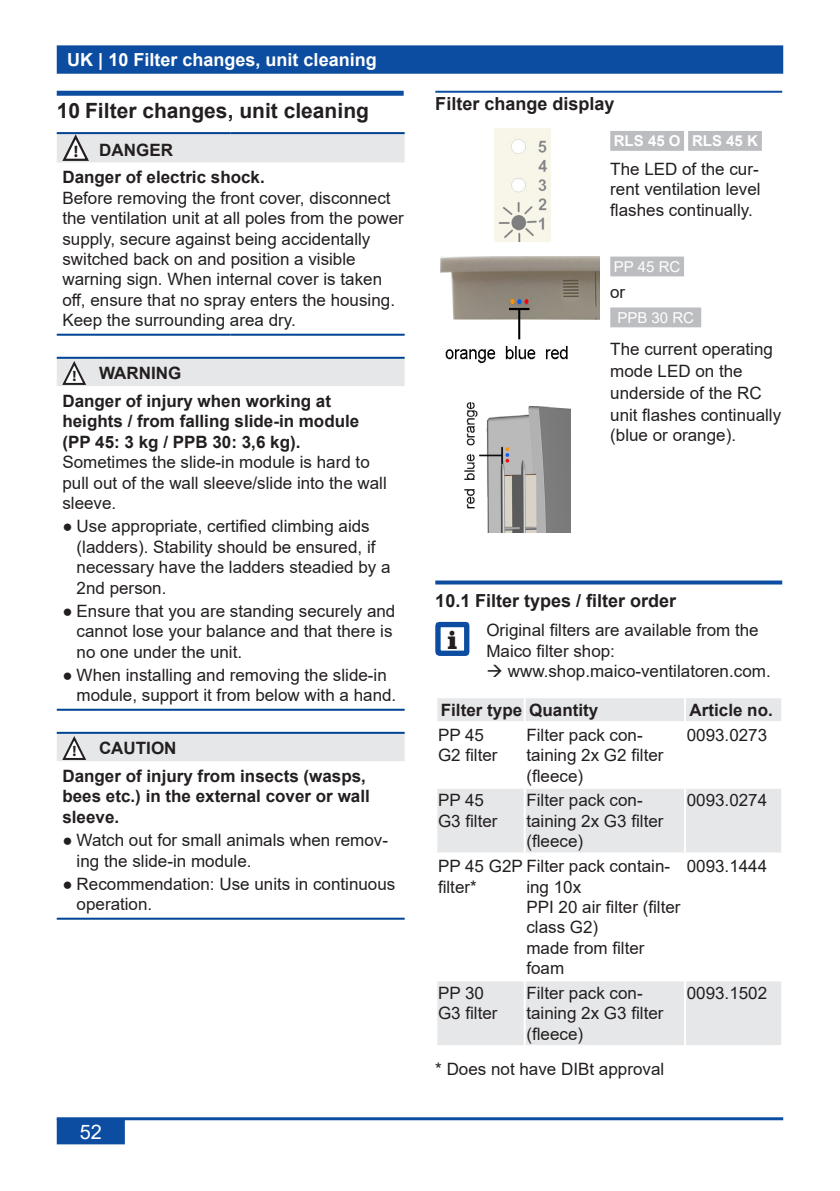
<style>
.page{position:relative;width:840px;height:1191px;background:#fff}
.page>*{position:absolute;margin:0;border:0;box-sizing:border-box;transform-origin:0 0}
.t1{font:900 26.6px "Clarendon BT";color:#231f20}
.Überschrift_01{font:700 21px "Arial";color:#231f20}
.t2{font:20px "Arial";color:#fff}
.t3{font:700 18px "Arial";color:#fff}
.Überschrift_02{font:700 18px "Arial";color:#231f20}
.Überschrift_03{font:700 18px "Arial";color:#231f20}
.Grundtext{font:17px/20.4px "Arial";color:#231f20}
.Grundtext-2{font:700 17px/20.4px "Arial";color:#231f20}
.Tabelleninhalt{font:700 17px "Arial";color:#231f20}
.Signalwort{font:700 17px "Arial";color:#231f20}
.t4{font:700 16.6px "Myriad Pro";color:#231f20}
.t5{font:15px "Arial";color:#fff}
.t6{font:700 15px "Arial";color:#fff}
.t7{font:700 15px "Myriad Pro";color:#231f20}
.s1{font-weight:700}
.s2{font-weight:400}
</style>
<div class="page">
<div style="left:58px;top:1119px;width:66px;height:24px;background:#0d4da1"></div>
<div style="left:57px;top:1118px;width:68px;height:26px;border:2px solid #0d4da1"></div>
<hr style="left:57px;top:1117px;width:725px;height:3px;background:#0d4da1">
<div style="left:58px;top:46px;width:723px;height:27px;background:#0d4da1"></div>
<div style="left:57px;top:45px;width:725px;height:29px;border:2px solid #0d4da1"></div>
<div style="left:57px;top:91px;width:346px;height:5px;background:#0d4da1"></div>
<hr style="left:57px;top:132px;width:173px;height:2px;background:#004393">
<hr style="left:230px;top:132px;width:174px;height:2px;background:#004393">
<hr style="left:57px;top:334px;width:173px;height:2px;background:#004393">
<hr style="left:230px;top:334px;width:174px;height:2px;background:#004393">
<svg style="left:57px;top:133px;width:347px;height:29px;background:#dadde2"></svg>
<hr style="left:57px;top:357px;width:42px;height:2px;background:#004393">
<hr style="left:99px;top:357px;width:305px;height:2px;background:#004393">
<hr style="left:57px;top:708px;width:42px;height:2px;background:#004393">
<hr style="left:99px;top:708px;width:305px;height:2px;background:#004393">
<div style="left:57px;top:358px;width:347px;height:28px;background:#e6e7e9"></div>
<hr style="left:57px;top:732px;width:42px;height:2px;background:#004393">
<hr style="left:99px;top:732px;width:305px;height:2px;background:#004393">
<hr style="left:57px;top:917px;width:42px;height:2px;background:#004393">
<hr style="left:99px;top:917px;width:305px;height:2px;background:#004393">
<div style="left:57px;top:733px;width:347px;height:28px;background:#e6e7e9"></div>
<hr style="left:435px;top:91px;width:346px;height:2px;background:#0d4da1">
<svg style="left:435px;top:580px;width:346px;height:4px"></svg>
<img style="left:494px;top:129px;width:56px;height:113px">
<div style="left:611px;top:132px;width:71px;height:18px;background:#bcbdc0"></div>
<div style="left:610px;top:131px;width:73px;height:20px;border:2px solid #bcbdc0"></div>
<div style="left:688px;top:132px;width:72px;height:18px;background:#bcbdc0"></div>
<div style="left:687px;top:131px;width:74px;height:20px;border:2px solid #bcbdc0"></div>
<img style="left:440px;top:256px;width:159px;height:108px">
<div style="left:611px;top:257px;width:71px;height:18px;background:#bcbdc0"></div>
<div style="left:610px;top:256px;width:73px;height:20px;border:2px solid #bcbdc0"></div>
<div style="left:611px;top:308px;width:88px;height:18px;background:#bcbdc0"></div>
<div style="left:610px;top:307px;width:90px;height:20px;border:2px solid #bcbdc0"></div>
<img style="left:464px;top:401px;width:106px;height:131px">
<svg style="left:435px;top:622px;width:34px;height:34px"></svg>
<svg style="left:437px;top:698px;width:343px;height:347px"></svg>
<hr style="left:523px;top:698px;width:2px;height:23px;background:#fff">
<hr style="left:683px;top:698px;width:2px;height:23px;background:#fff">
<hr style="left:435px;top:721px;width:89px;height:2px;background:#fff">
<hr style="left:524px;top:721px;width:160px;height:2px;background:#fff">
<hr style="left:523px;top:723px;width:2px;height:64px;background:#fff">
<hr style="left:684px;top:721px;width:98px;height:2px;background:#fff">
<hr style="left:683px;top:723px;width:2px;height:64px;background:#fff">
<hr style="left:435px;top:787px;width:89px;height:2px;background:#fff">
<hr style="left:524px;top:787px;width:160px;height:2px;background:#fff">
<hr style="left:523px;top:789px;width:2px;height:63px;background:#fff">
<hr style="left:684px;top:787px;width:98px;height:2px;background:#fff">
<hr style="left:683px;top:789px;width:2px;height:63px;background:#fff">
<hr style="left:435px;top:852px;width:89px;height:2px;background:#fff">
<hr style="left:524px;top:852px;width:160px;height:2px;background:#fff">
<hr style="left:523px;top:854px;width:2px;height:125px;background:#fff">
<hr style="left:684px;top:852px;width:98px;height:2px;background:#fff">
<hr style="left:683px;top:854px;width:2px;height:125px;background:#fff">
<hr style="left:435px;top:979px;width:89px;height:2px;background:#fff">
<hr style="left:524px;top:979px;width:160px;height:2px;background:#fff">
<hr style="left:523px;top:981px;width:2px;height:64px;background:#fff">
<hr style="left:684px;top:979px;width:98px;height:2px;background:#fff">
<hr style="left:683px;top:981px;width:2px;height:64px;background:#fff">
<p class="t3" style="left:67px;top:47px;width:311px">UK | 10 Filter changes, unit cleaning</p>
<p class="Überschrift_01" style="left:57px;top:96px;width:313px">10 Filter changes, unit cleaning</p>
<p class="t4" style="left:74px;top:140px;width:6px">!</p>
<p class="Signalwort" style="left:99px;top:138px;width:75px">DANGER</p>
<p class="Grundtext" style="left:62px;top:167px;width:343px"><span class="s1">Danger of electric shock.<br></span>Before removing the front cover, disconnect the ventilation unit at all poles from the power supply, secure against being accidentally switched back on and position a visible warning sign. When internal cover is taken off, ensure that no spray enters the housing.<br>Keep the surrounding area dry.</p>
<p class="t7" style="left:72px;top:366px;width:6px">!</p>
<p class="Signalwort" style="left:99px;top:361px;width:84px">WARNING</p>
<p class="Grundtext-2" style="left:62px;top:391px;width:326px">Danger of injury when working at heights / from falling slide-in module (PP 45: 3 kg / PPB 30: 3,6 kg).<br><span class="s2">Sometimes the slide-in module is hard to pull out of the wall sleeve/slide into the wall sleeve.</span></p>
<p class="Grundtext" style="left:77px;top:516px;width:315px;text-indent:-14px">● Use appropriate, certified climbing aids (ladders). Stability should be ensured, if necessary have the ladders steadied by a 2nd person.</p>
<p class="Grundtext" style="left:77px;top:600px;width:320px;text-indent:-14px">● Ensure that you are standing securely and cannot lose your balance and that there is no one under the unit.</p>
<p class="Grundtext" style="left:77px;top:664px;width:321px;text-indent:-14px">● When installing and removing the slide-in module, support it from below with a hand.</p>
<p class="t7" style="left:72px;top:741px;width:6px">!</p>
<p class="Signalwort" style="left:99px;top:736px;width:79px">CAUTION</p>
<p class="Grundtext-2" style="left:62px;top:766px;width:309px">Danger of injury from insects (wasps, bees etc.) in the external cover or wall sleeve.</p>
<p class="Grundtext" style="left:77px;top:830px;width:313px;text-indent:-14px">● Watch out for small animals when remov&shy;ing the slide-in module.</p>
<p class="Grundtext" style="left:77px;top:873px;width:320px;text-indent:-14px">● Recommendation: Use units in continuous operation.</p>
<p class="t2" style="left:80px;top:1118px;width:24px">52</p>
<p class="Überschrift_03" style="left:435px;top:91px;width:181px">Filter change display</p>
<p class="t6" style="left:613px;top:130px;width:68px">RLS 45 O</p>
<p class="t6" style="left:691px;top:130px;width:67px">RLS 45 K</p>
<p class="Grundtext" style="left:610px;top:159px;width:152px;text-align:justify">The LED of the cur&shy;rent ventilation level flashes continually.</p>
<p class="t5" style="left:613px;top:256px;width:68px">PP 45 RC</p>
<p class="Grundtext" style="left:610px;top:282px;width:16px">or</p>
<p class="t5" style="left:617px;top:307px;width:78px">PPB 30 RC</p>
<p class="Grundtext" style="left:610px;top:338px;width:172px;line-height:22px">The current operating mode LED on the underside of the RC unit flashes continually</p>
<p class="Grundtext" style="left:610px;top:425px;width:127px">(blue or orange).</p>
<p class="Überschrift_02" style="left:435px;top:588px;width:242px">10.1 Filter types / filter order</p>
<p class="t1" style="left:447px;top:623px;width:11px">i</p>
<p class="Grundtext" style="left:486px;top:620px;width:274px">Original filters are available from the<br>Maico filter shop:</p>
<p class="Grundtext" style="left:486px;top:660px;width:286px">→ www.shop.maico-ventilatoren.com.</p>
<p class="Tabelleninhalt" style="left:440px;top:698px;width:159px">Filter type Quantity</p>
<p class="Tabelleninhalt" style="left:689px;top:698px;width:85px">Article no.</p>
<p class="Grundtext" style="left:438px;top:724px;width:61px">PP 45<br>G2 filter</p>
<p class="Grundtext" style="left:526px;top:724px;width:139px">Filter pack con&shy;taining 2x G2 filter (fleece)</p>
<p class="Grundtext" style="left:686px;top:724px;width:82px">0093.0273</p>
<p class="Grundtext" style="left:438px;top:790px;width:61px">PP 45<br>G3 filter</p>
<p class="Grundtext" style="left:526px;top:790px;width:139px">Filter pack con&shy;taining 2x G3 filter (fleece)</p>
<p class="Grundtext" style="left:686px;top:790px;width:82px">0093.0274</p>
<p class="Grundtext" style="left:438px;top:856px;width:233px">PP 45 G2P Filter pack contain&shy;filter*</p>
<p class="Grundtext" style="left:686px;top:856px;width:82px">0093.1444</p>
<p class="Grundtext" style="left:526px;top:876px;width:155px">ing 10x<br>PPI 20 air filter (filter class G2)<br>made from filter foam</p>
<p class="Grundtext" style="left:438px;top:982px;width:61px">PP 30<br>G3 filter</p>
<p class="Grundtext" style="left:526px;top:982px;width:139px">Filter pack con&shy;taining 2x G3 filter (fleece)</p>
<p class="Grundtext" style="left:686px;top:982px;width:82px">0093.1502</p>
<p class="Grundtext" style="left:435px;top:1058px;width:230px">* Does not have DIBt approval</p>
</div>
